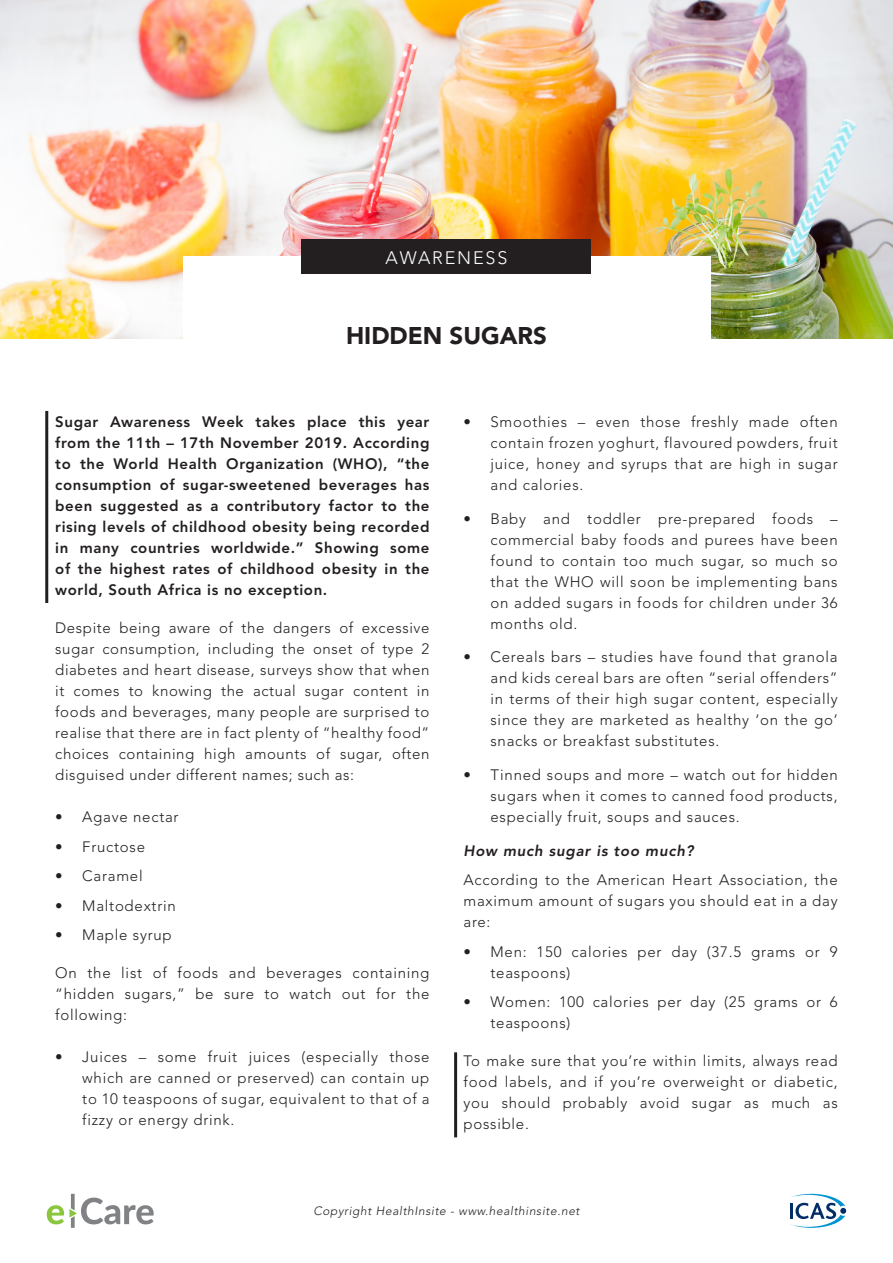
<style>
.page{position:relative;width:893px;height:1263px;background:#fff}
.page>*{position:absolute;margin:0;border:0;box-sizing:border-box;transform-origin:0 0}
.t1{font:900 24px "Avenir LT Std";color:#231f20}
.t2{font:300 18px "Avenir LT Std";letter-spacing:.1em;color:#fff}
.t3{font:300 15px/21px "Avenir LT Std";letter-spacing:.05em;color:#231f20;text-align:justify}
.t4{font:800 15px/21px "Avenir LT Std";letter-spacing:.04em;color:#231f20;text-align:justify}
.t5{font:italic 800 15px "Avenir LT Std";letter-spacing:.05em;color:#231f20}
.t6{font:italic 300 12px "Avenir LT Std";letter-spacing:.05em;color:#231f20}
</style>
<div class="page">
<img style="left:0;top:0;width:893px;height:339px">
<div style="left:183px;top:257px;width:527px;height:170px;background:#fff"></div>
<div style="left:302px;top:240px;width:289px;height:34px;background:#231f20"></div>
<hr style="left:45px;top:411px;width:3px;height:192px;background:#231f20">
<hr style="left:454px;top:1052px;width:3px;height:85px;background:#231f20">
<svg style="left:47px;top:1194px;width:107px;height:34px"></svg>
<svg style="left:790px;top:1194px;width:56px;height:34px"></svg>
<p class="t2" style="left:386px;top:247px;width:123px">AWARENESS</p>
<p class="t1" style="left:346px;top:322px;width:202px">HIDDEN SUGARS</p>
<p class="t4" style="left:55px;top:411px;width:376px">Sugar Awareness Week takes place this year from the 11th – 17th November 2019. According to the World Health Organization (WHO), “the consumption of sugar-sweetened beverages has been suggested as a contributory factor to the rising levels of childhood obesity being recorded in many countries worldwide.” Showing some of the highest rates of childhood obesity in the world, South Africa is no exception.</p>
<p class="t3" style="left:55px;top:617px;width:376px">Despite being aware of the dangers of excessive sugar consumption, including the onset of type 2 diabetes and heart disease, surveys show that when it comes to knowing the actual sugar content in foods and beverages, many people are surprised to realise that there are in fact plenty of “healthy food” choices containing high amounts of sugar, often disguised under different names; such as:</p>
<p class="t3" style="left:55px;top:806px;width:125px">• Agave nectar</p>
<p class="t3" style="left:55px;top:836px;width:91px">• Fructose</p>
<p class="t3" style="left:55px;top:865px;width:89px">• Caramel</p>
<p class="t3" style="left:55px;top:895px;width:122px">• Maltodextrin</p>
<p class="t3" style="left:55px;top:924px;width:118px">• Maple syrup</p>
<p class="t3" style="left:55px;top:962px;width:376px">On the list of foods and beverages containing “hidden sugars,” be sure to watch out for the following:</p>
<p class="t3" style="left:82px;top:1047px;width:349px;text-indent:-27px">• Juices – some fruit juices (especially those which are canned or preserved) can contain up to 10 teaspoons of sugar, equivalent to that of a fizzy or energy drink.</p>
<p class="t3" style="left:490px;top:411px;width:349px;text-indent:-27px">• Smoothies – even those freshly made often contain frozen yoghurt, flavoured powders, fruit juice, honey and syrups that are high in sugar and calories.</p>
<p class="t3" style="left:490px;top:508px;width:349px;text-indent:-27px">• Baby and toddler pre-prepared foods – commercial baby foods and purees have been found to contain too much sugar, so much so that the WHO will soon be implementing bans on added sugars in foods for children under 36 months old.</p>
<p class="t3" style="left:490px;top:647px;width:349px;text-indent:-27px">• Cereals bars – studies have found that granola and kids cereal bars are often “serial offenders” in terms of their high sugar content, especially since they are marketed as healthy ‘on the go’ snacks or breakfast substitutes.</p>
<p class="t3" style="left:490px;top:764px;width:349px;text-indent:-27px">• Tinned soups and more – watch out for hidden sugars when it comes to canned food products, especially fruit, soups and sauces.</p>
<p class="t5" style="left:463px;top:842px;width:231px">How much sugar is too much?</p>
<p class="t3" style="left:463px;top:870px;width:376px">According to the American Heart Association, the maximum amount of sugars you should eat in a day are:</p>
<p class="t3" style="left:490px;top:941px;width:349px;text-indent:-27px">• Men: 150 calories per day (37.5 grams or 9 teaspoons)</p>
<p class="t3" style="left:490px;top:992px;width:349px;text-indent:-27px">• Women: 100 calories per day (25 grams or 6 teaspoons)</p>
<p class="t3" style="left:463px;top:1051px;width:376px">To make sure that you’re within limits, always read food labels, and if you’re overweight or diabetic, you should probably avoid sugar as much as possible.</p>
<p class="t6" style="left:313px;top:1204px;width:268px">Copyright HealthInsite - www.healthinsite.net</p>
</div>
